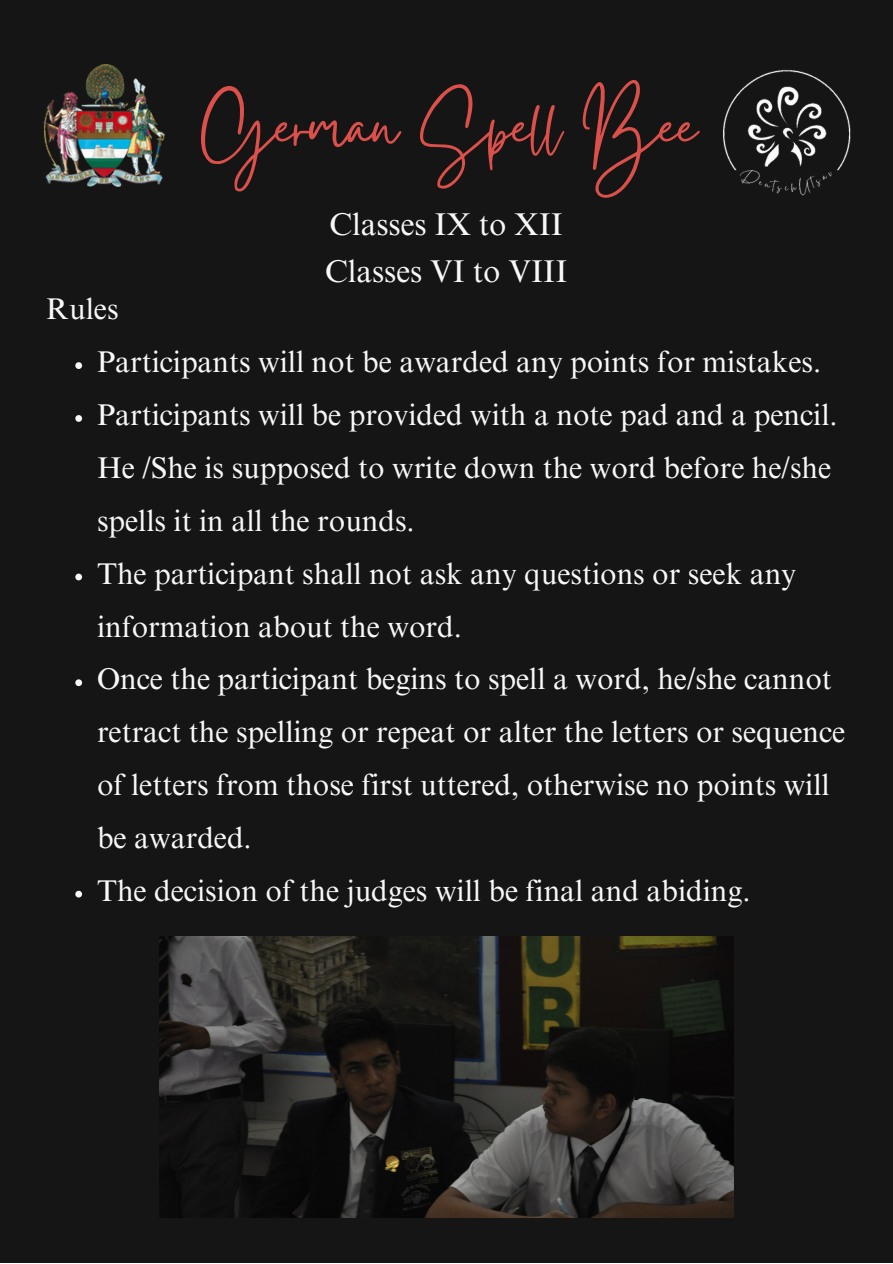
<style>
.page{position:relative;width:893px;height:1264px;background:#fff}
.page>*{position:absolute;margin:0;border:0;box-sizing:border-box;transform-origin:0 0}
.t1{font:85.5px "Gistesy";color:#db504a}
.t2{font:31.5px "Times NRMT Pro";color:#f8f8f8}
.t3{font:30px/52.8px "Times NRMT Pro";color:#f8f8f8}
</style>
<div class="page">
<div style="left:0;top:0;width:892px;height:1262px;background:#151515"></div>
<svg style="left:75px;top:362px;width:7px;height:7px"></svg>
<svg style="left:75px;top:415px;width:7px;height:7px"></svg>
<svg style="left:75px;top:573px;width:7px;height:7px"></svg>
<svg style="left:75px;top:679px;width:7px;height:7px"></svg>
<svg style="left:75px;top:890px;width:7px;height:7px"></svg>
<img style="left:44px;top:65px;width:120px;height:121px">
<img style="left:723px;top:70px;width:128px;height:126px">
<img style="left:159px;top:936px;width:574px;height:281px">
<p class="t1" style="left:201px;top:67px;width:497px">German Spell Bee</p>
<p class="t3" style="left:46px;top:286px;width:74px">Rules</p>
<p class="t2" style="left:329px;top:212px;width:235px">Classes IX to XII</p>
<p class="t2" style="left:325px;top:260px;width:244px">Classes VI to VIII</p>
<p class="t3" style="left:97px;top:339px;width:725px">Participants will not be awarded any points for mistakes.</p>
<p class="t3" style="left:97px;top:392px;width:742px">Participants will be provided with a note pad and a pencil.<br>He /She is supposed to write down the word before he/she spells it in all the rounds.</p>
<p class="t3" style="left:97px;top:551px;width:700px">The participant shall not ask any questions or seek any information about the word.</p>
<p class="t3" style="left:97px;top:656px;width:749px">Once the participant begins to spell a word, he/she cannot retract the spelling or repeat or alter the letters or sequence of letters from those first uttered, otherwise no points will be awarded.</p>
<p class="t3" style="left:97px;top:868px;width:655px">The decision of the judges will be final and abiding.</p>
</div>
